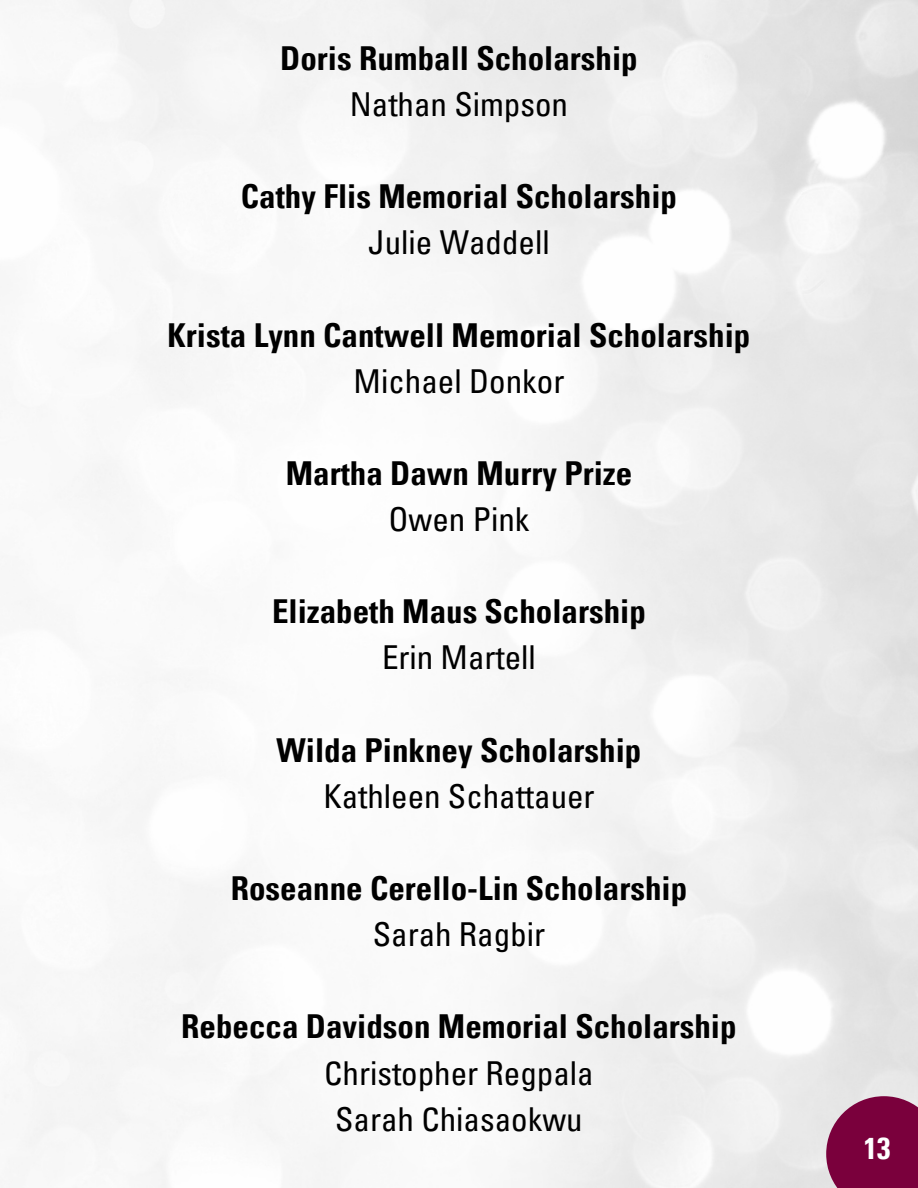
<style>
.page{position:relative;width:918px;height:1188px;background:#fff}
.page>*{position:absolute;margin:0;border:0;box-sizing:border-box;transform-origin:0 0}
.t1{font:700 condensed 33px "Univers LT Pro";color:#000}
.t2{font:condensed 33px/46.2px "Univers LT Pro";color:#000;text-align:center}
.t3{font:700 condensed 30px "Univers LT Pro";color:#fff}
</style>
<div class="page">
<div style="left:826px;top:1096px;width:92px;height:92px;background:#7a003c"></div>
<p class="t1" style="left:280px;top:46px;width:359px">Doris Rumball Scholarship</p>
<p class="t2" style="left:350px;top:85px;width:220px">Nathan Simpson</p>
<p class="t1" style="left:241px;top:184px;width:438px">Cathy Flis Memorial Scholarship</p>
<p class="t2" style="left:368px;top:224px;width:183px">Julie Waddell</p>
<p class="t1" style="left:168px;top:323px;width:584px">Krista Lynn Cantwell Memorial Scholarship</p>
<p class="t2" style="left:354px;top:362px;width:212px">Michael Donkor</p>
<p class="t1" style="left:286px;top:461px;width:348px">Martha Dawn Murry Prize</p>
<p class="t2" style="left:388px;top:501px;width:143px">Owen Pink</p>
<p class="t1" style="left:272px;top:599px;width:375px">Elizabeth Maus Scholarship</p>
<p class="t2" style="left:382px;top:639px;width:155px">Erin Martell</p>
<p class="t1" style="left:277px;top:738px;width:366px">Wilda Pinkney Scholarship</p>
<p class="t2" style="left:323px;top:777px;width:273px">Kathleen Schattauer</p>
<p class="t1" style="left:231px;top:876px;width:458px">Roseanne Cerello-Lin Scholarship</p>
<p class="t2" style="left:373px;top:916px;width:174px">Sarah Ragbir</p>
<p class="t1" style="left:181px;top:1014px;width:557px">Rebecca Davidson Memorial Scholarship</p>
<p class="t2" style="left:324px;top:1054px;width:271px">Christopher Regpala<br>Sarah Chiasaokwu</p>
<p class="t3" style="left:864px;top:1137px;width:28px">13</p>
</div>
